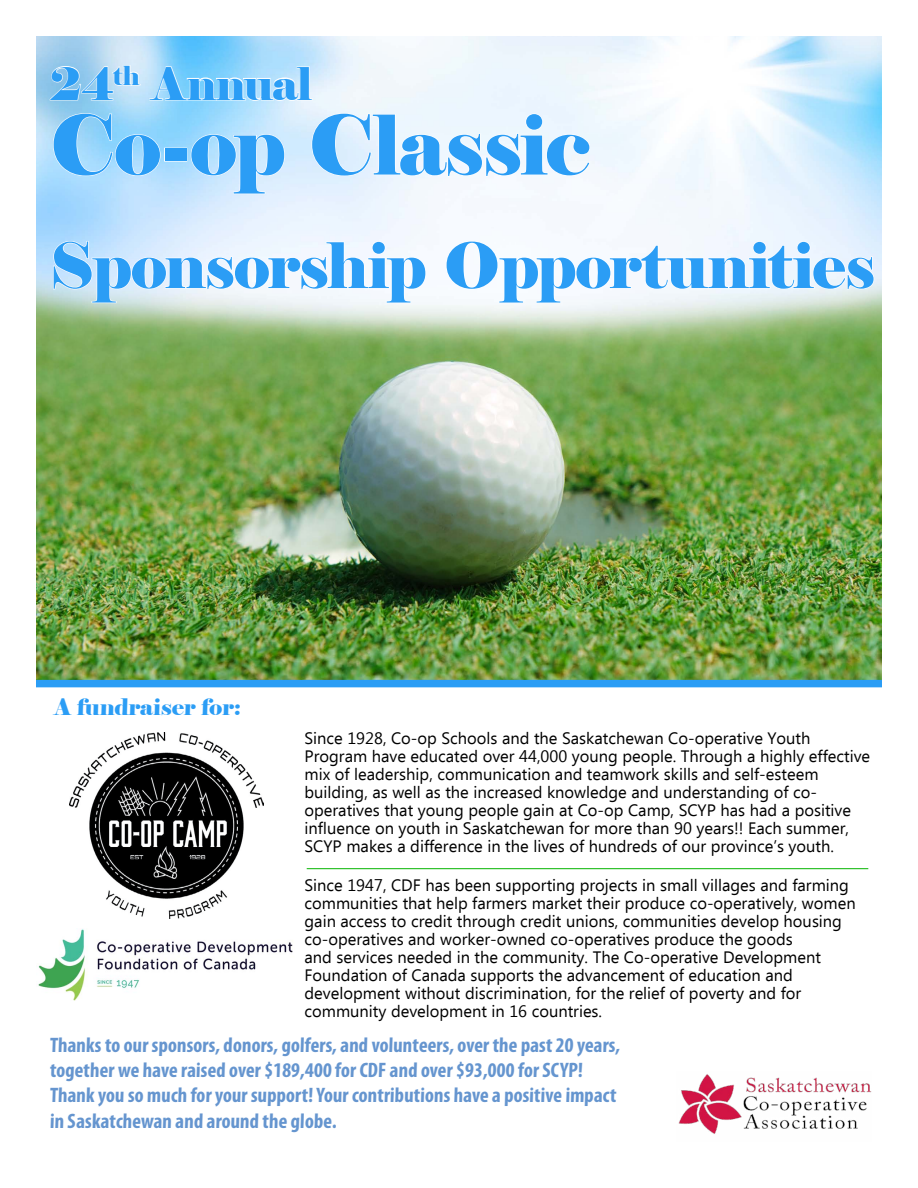
<style>
.page{position:relative;width:918px;height:1188px;background:#fff}
.page>*{position:absolute;margin:0;border:0;box-sizing:border-box;transform-origin:0 0}
.t1{font:82.2px "Elephant";letter-spacing:-.025em;color:#2b9df5}
.t2{font:62.85px "Elephant";letter-spacing:-.02em;color:#2b9df5}
.t3{font:44.85px "Elephant";letter-spacing:-.005em;color:#2b9df5}
.t4{font:22.8px "Elephant";color:#2b9df5}
.t5{font:700 condensed 21px/25.2px "Myriad Pro";letter-spacing:-.01em;color:#6595cf}
.t6{font:16.5px/18px "Ebrima";color:#000}
</style>
<div class="page">
<img style="left:36px;top:36px;width:846px;height:644px">
<svg style="left:49px;top:65px;width:92px;height:36px"></svg>
<svg style="left:149px;top:66px;width:165px;height:36px"></svg>
<svg style="left:52px;top:113px;width:109px;height:64px"></svg>
<div style="left:164px;top:148px;width:23px;height:14px;border:1px solid #fff"></div>
<svg style="left:190px;top:134px;width:95px;height:61px"></svg>
<svg style="left:311px;top:113px;width:280px;height:64px"></svg>
<svg style="left:52px;top:240px;width:375px;height:64px"></svg>
<svg style="left:445px;top:240px;width:430px;height:64px"></svg>
<img style="left:52px;top:638px;width:189px;height:50px">
<div style="left:36px;top:680px;width:846px;height:7px;background:#2b9df5"></div>
<img style="left:69px;top:732px;width:194px;height:186px">
<img style="left:38px;top:929px;width:255px;height:71px">
<hr style="left:307px;top:868px;width:561px;height:1px;background:#05b400">
<img style="left:678px;top:1074px;width:193px;height:60px">
<h3 class="t3" style="left:50px;top:56px;width:264px">24<sup>th</sup> Annual</h3>
<h1 class="t1" style="left:50px;top:94px;width:542px">Co-op Classic</h1>
<h2 class="t2" style="left:50px;top:226px;width:827px">Sponsorship Opportunities</h2>
<h3 class="t4" style="left:54px;top:693px;width:189px">A fundraiser for:</h3>
<p class="t6" style="left:305px;top:730px;width:567px">Since 1928, Co-op Schools and the Saskatchewan Co-operative Youth Program have educated over 44,000 young people. Through a highly effective mix of leadership, communication and teamwork skills and self-esteem building, as well as the increased knowledge and understanding of co&shy;operatives that young people gain at Co-op Camp, SCYP has had a positive influence on youth in Saskatchewan for more than 90 years!! Each summer, SCYP makes a difference in the lives of hundreds of our province’s youth.</p>
<p class="t6" style="left:305px;top:877px;width:553px">Since 1947, CDF has been supporting projects in small villages and farming communities that help farmers market their produce co-operatively, women gain access to credit through credit unions, communities develop housing co-operatives and worker-owned co-operatives produce the goods<br>and services needed in the community. The Co-operative Development Foundation of Canada supports the advancement of education and development without discrimination, for the relief of poverty and for community development in 16 countries.</p>
<p class="t5" style="left:50px;top:1032px;width:573px">Thanks to our sponsors, donors, golfers, and volunteers, over the past 20 years, together we have raised over $189,400 for CDF and over $93,000 for SCYP!<br>Thank you so much for your support! Your contributions have a positive impact in Saskatchewan and around the globe.</p>
</div>
